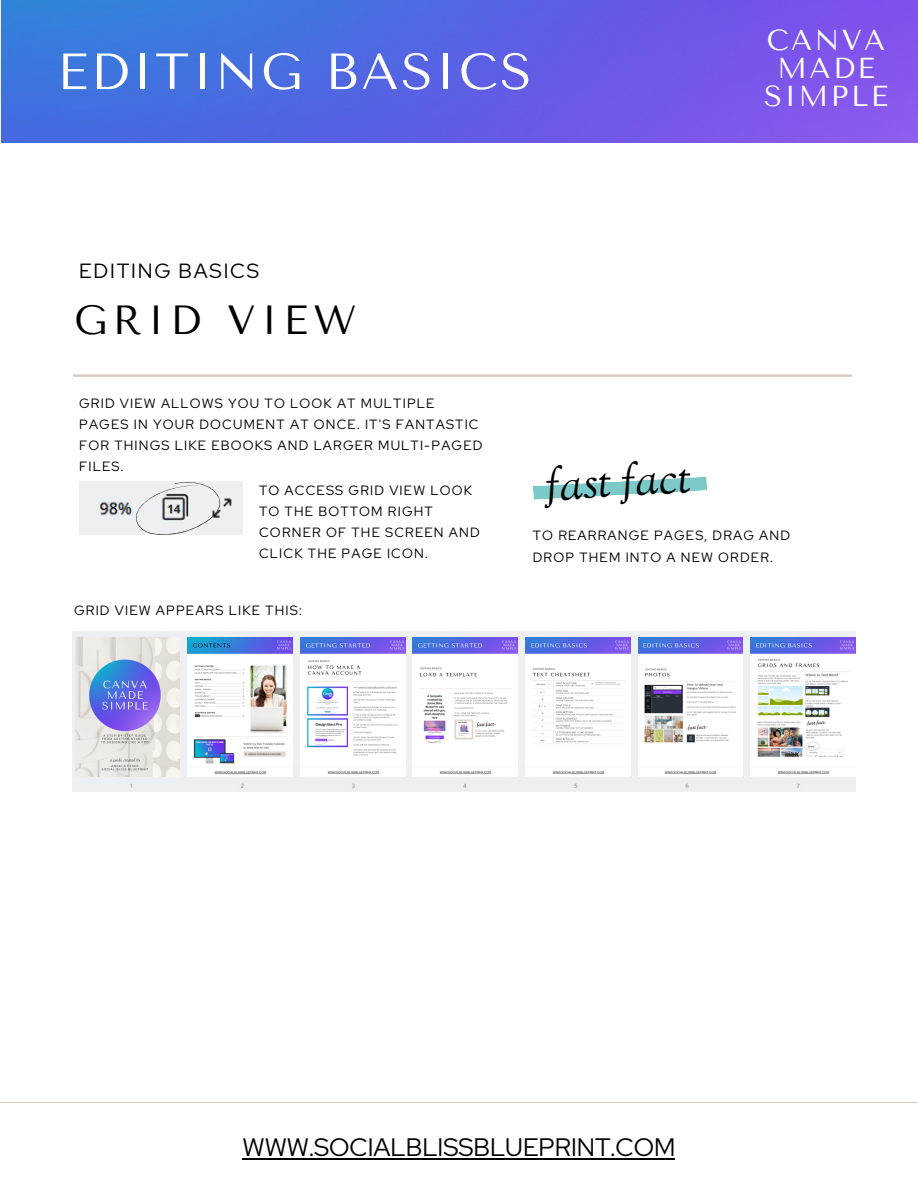
<style>
.page{position:relative;width:918px;height:1188px;background:#fff}
.page>*{position:absolute;margin:0;border:0;box-sizing:border-box;transform-origin:0 0}
.t1{font:50.85px "Tenor Sans";letter-spacing:.05em;color:#fff}
.t2{font:italic 45.6px "Sorts Mill Goudy";color:#000}
.t3{font:40.5px "Tenor Sans";letter-spacing:.14em;color:#000}
.t4{font:28.8px/28.2px "Tenor Sans";letter-spacing:.085em;color:#fff;text-align:center}
.t5{font:25.2px "Red Hat Display";color:#000}
.t6{font:20.55px "Red Hat Display";letter-spacing:.09em;color:#000}
.t7{font:13.35px/21.1px "Red Hat Display";letter-spacing:.09em;color:#000}
</style>
<div class="page">
<svg style="left:73px;top:374px;width:779px;height:3px"></svg>
<img style="left:79px;top:482px;width:163px;height:53px">
<svg style="left:136px;top:482px;width:84px;height:53px"></svg>
<div style="left:73px;top:632px;width:783px;height:160px;background:#eeeff3"></div>
<svg style="left:533px;top:477px;width:174px;height:23px"></svg>
<hr style="left:0;top:1102px;width:918px;height:1px;background:#d8cbc5">
<img style="left:1px;top:0;width:917px;height:142px">
<div style="left:73px;top:632px;width:779px;height:150px;background:#eeeff2"></div>
<img style="left:75px;top:637px;width:105px;height:140px">
<img style="left:188px;top:637px;width:105px;height:140px">
<img style="left:300px;top:637px;width:105px;height:140px">
<img style="left:413px;top:637px;width:105px;height:140px">
<img style="left:526px;top:637px;width:104px;height:140px">
<img style="left:638px;top:637px;width:105px;height:140px">
<img style="left:751px;top:637px;width:105px;height:140px">
<hr style="left:243px;top:1158px;width:432px;height:2px;background:#000">
<h1 class="t1" style="left:57px;top:42px;width:476px">EDITING BASICS</h1>
<h3 class="t6" style="left:79px;top:257px;width:182px">EDITING BASICS</h3>
<h3 class="t3" style="left:74px;top:297px;width:284px">GRID VIEW</h3>
<h3 class="t4" style="left:764px;top:26px;width:126px">CANVA<br>MADE<br>SIMPLE</h3>
<p class="t7" style="left:79px;top:392px;width:405px">GRID VIEW ALLOWS YOU TO LOOK AT MULTIPLE PAGES IN YOUR DOCUMENT AT ONCE. IT'S FANTASTIC FOR THINGS LIKE EBOOKS AND LARGER MULTI-PAGED FILES.</p>
<p class="t7" style="left:259px;top:479px;width:222px">TO ACCESS GRID VIEW LOOK<br>TO THE BOTTOM RIGHT<br>CORNER OF THE SCREEN AND<br>CLICK THE PAGE ICON.</p>
<p class="t7" style="left:74px;top:600px;width:229px">GRID VIEW APPEARS LIKE THIS:</p>
<h2 class="t2" style="left:544px;top:456px;width:147px;rotate:-3deg">fast fact</h2>
<p class="t7" style="left:533px;top:525px;width:259px">TO REARRANGE PAGES, DRAG AND<br>DROP THEM INTO A NEW ORDER.</p>
<h3 class="t5" style="left:243px;top:1131px;width:434px">WWW.SOCIALBLISSBLUEPRINT.COM</h3>
</div>
